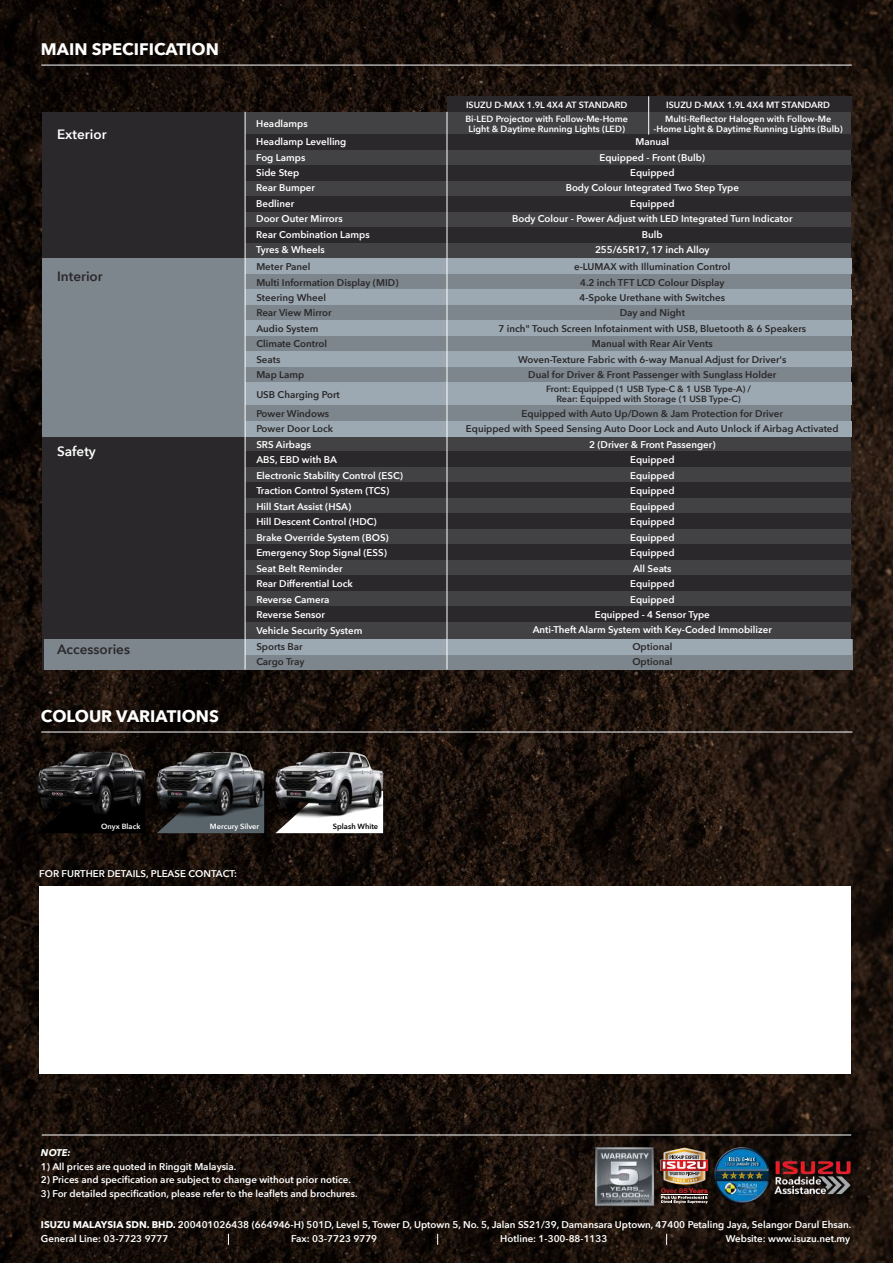
<style>
.page{position:relative;width:893px;height:1263px;background:#fff}
.page>*{position:absolute;margin:0;border:0;box-sizing:border-box;transform-origin:0 0}
.t1{font:700 16.65px "Avenir Next";color:#fff}
.t2{font:600 13.5px "Avenir Next";color:#2a282a}
.t3{font:600 13.5px "Avenir Next";color:#fff}
.t4{font:600 9.75px/15.5px "Avenir Next";color:#fff}
.t5{font:600 9.75px/15.5px "Avenir Next";color:#2a282a}
.t6{font:italic 700 9.75px "Avenir Next";color:#fff}
.t7{font:600 9px/9.9px "Avenir Next";color:#fff;text-align:center}
.t8{font:600 9px/9.9px "Avenir Next";color:#2a282a;text-align:center}
.t9{font:600 7.5px "Avenir Next";color:#fff}
.t10{font:600 7.5px "Avenir Next";color:#000}
.s1{font-weight:700}
</style>
<div class="page">
<img style="left:0;top:0;width:893px;height:1263px">
<hr style="left:41px;top:65px;width:811px;height:1px;background:#fff">
<hr style="left:42px;top:1135px;width:809px;height:1px;background:#fff">
<img style="left:661px;top:1147px;width:47px;height:56px">
<img style="left:715px;top:1148px;width:43px;height:55px">
<img style="left:724px;top:1162px;width:34px;height:6px">
<img style="left:728px;top:1156px;width:29px;height:1px">
<svg style="left:725px;top:1157px;width:33px;height:8px"></svg>
<svg style="left:721px;top:1171px;width:37px;height:8px"></svg>
<img style="left:758px;top:1142px;width:110px;height:71px">
<img style="left:590px;top:1143px;width:68px;height:68px">
<div style="left:43px;top:112px;width:808px;height:557px;background:#424143"></div>
<div style="left:43px;top:112px;width:202px;height:557px;background:#2a282a"></div>
<div style="left:43px;top:258px;width:808px;height:179px;background:#7d868d"></div>
<div style="left:44px;top:639px;width:808px;height:30px;background:#7d868d"></div>
<div style="left:245px;top:227px;width:606px;height:16px;background:#2a282a"></div>
<div style="left:245px;top:135px;width:606px;height:15px;background:#2a282a"></div>
<div style="left:447px;top:96px;width:404px;height:16px;background:#2a282a"></div>
<div style="left:245px;top:166px;width:606px;height:15px;background:#2a282a"></div>
<div style="left:245px;top:197px;width:606px;height:15px;background:#2a282a"></div>
<div style="left:245px;top:258px;width:606px;height:16px;background:#9da9b2"></div>
<div style="left:245px;top:289px;width:606px;height:16px;background:#9da9b2"></div>
<div style="left:245px;top:320px;width:606px;height:16px;background:#9da9b2"></div>
<div style="left:245px;top:351px;width:606px;height:16px;background:#9da9b2"></div>
<div style="left:245px;top:382px;width:606px;height:23px;background:#9da9b2"></div>
<div style="left:245px;top:421px;width:606px;height:16px;background:#9da9b2"></div>
<div style="left:245px;top:452px;width:606px;height:15px;background:#2a282a"></div>
<div style="left:245px;top:482px;width:606px;height:16px;background:#2a282a"></div>
<div style="left:245px;top:513px;width:606px;height:16px;background:#2a282a"></div>
<div style="left:245px;top:544px;width:606px;height:15px;background:#2a282a"></div>
<div style="left:245px;top:575px;width:606px;height:15px;background:#2a282a"></div>
<div style="left:245px;top:639px;width:606px;height:16px;background:#9da9b2"></div>
<div style="left:245px;top:606px;width:606px;height:15px;background:#2a282a"></div>
<hr style="left:447px;top:112px;width:1px;height:557px;background:#fff">
<hr style="left:648px;top:96px;width:1px;height:39px;background:#fff">
<hr style="left:245px;top:112px;width:1px;height:557px;background:#fff">
<hr style="left:41px;top:732px;width:811px;height:1px;background:#fff">
<div style="left:39px;top:887px;width:812px;height:187px;background:#fff"></div>
<svg style="left:38px;top:829px;width:107px;height:4px"></svg>
<svg style="left:157px;top:829px;width:107px;height:4px"></svg>
<svg style="left:276px;top:829px;width:107px;height:4px"></svg>
<img style="left:33px;top:734px;width:355px;height:95px">
<h1 class="t1" style="left:41px;top:35px;width:179px">MAIN SPECIFICATION</h1>
<h2 class="t3" style="left:57px;top:123px;width:51px">Exterior</h2>
<h2 class="t2" style="left:57px;top:264px;width:47px">Interior</h2>
<h2 class="t3" style="left:57px;top:440px;width:40px">Safety</h2>
<p class="t4" style="left:256px;top:116px;width:53px">Headlamps</p>
<p class="t4" style="left:256px;top:134px;width:115px">Headlamp Levelling<br>Fog Lamps<br>Side Step<br>Rear Bumper<br>Bedliner<br>Door Outer Mirrors<br>Rear Combination Lamps<br>Tyres &amp; Wheels</p>
<p class="t5" style="left:256px;top:259px;width:144px">Meter Panel<br>Multi Information Display (MID)<br>Steering Wheel<br>Rear View Mirror<br>Audio System<br>Climate Control<br>Seats<br>Map Lamp</p>
<p class="t5" style="left:256px;top:385px;width:85px;line-height:18.9px">USB Charging Port<br>Power Windows</p>
<p class="t5" style="left:256px;top:421px;width:78px">Power Door Lock</p>
<p class="t4" style="left:256px;top:437px;width:148px">SRS Airbags<br>ABS, EBD with BA<br>Electronic Stability Control (ESC)<br>Traction Control System (TCS)<br>Hill Start Assist (HSA)<br>Hill Descent Control (HDC)<br>Brake Override System (BOS)<br>Emergency Stop Signal (ESS)<br>Seat Belt Reminder<br>Rear Differential Lock<br>Reverse Camera<br>Reverse Sensor<br>Vehicle Security System</p>
<p class="t7" style="left:466px;top:99px;width:163px">ISUZU D-MAX 1.9L 4X4 AT STANDARD</p>
<p class="t7" style="left:666px;top:99px;width:165px">ISUZU D-MAX 1.9L 4X4 MT STANDARD</p>
<p class="t4" style="left:512px;top:134px;width:282px;text-align:center">Manual<br>Equipped - Front (Bulb)<br>Equipped<br>Body Colour Integrated Two Step Type<br>Equipped<br>Body Colour - Power Adjust with LED Integrated Turn Indicator<br>Bulb<br>255/65R17, 17 inch Alloy</p>
<p class="t7" style="left:465px;top:113px;width:164px">Bi-LED Projector with Follow-Me-Home<br>Light &amp; Daytime Running Lights (LED)</p>
<p class="t7" style="left:653px;top:113px;width:191px">Multi-Reflector Halogen with Follow-Me -Home Light &amp; Daytime Running Lights (Bulb)</p>
<p class="t5" style="left:498px;top:259px;width:309px;text-align:center">e-LUMAX with Illumination Control<br>4.2 inch TFT LCD Colour Display<br>4-Spoke Urethane with Switches<br>Day and Night<br>7 inch" Touch Screen Infotainment with USB, Bluetooth &amp; 6 Speakers Manual with Rear Air Vents<br>Woven-Texture Fabric with 6-way Manual Adjust for Driver's<br>Dual for Driver &amp; Front Passenger with Sunglass Holder</p>
<p class="t5" style="left:466px;top:406px;width:374px;text-align:center">Equipped with Auto Up/Down &amp; Jam Protection for Driver<br>Equipped with Speed Sensing Auto Door Lock and Auto Unlock if Airbag Activated</p>
<p class="t4" style="left:533px;top:437px;width:241px;text-align:center">2 (Driver &amp; Front Passenger)<br>Equipped<br>Equipped<br>Equipped<br>Equipped<br>Equipped<br>Equipped<br>Equipped<br>All Seats<br>Equipped<br>Equipped<br>Equipped - 4 Sensor Type<br>Anti-Theft Alarm System with Key-Coded Immobilizer</p>
<p class="t8" style="left:546px;top:384px;width:207px">Front: Equipped (1 USB Type-C &amp; 1 USB Type-A) /<br>Rear: Equipped with Storage (1 USB Type-C)</p>
<h2 class="t2" style="left:57px;top:638px;width:74px">Accessories</h2>
<p class="t5" style="left:256px;top:639px;width:50px">Sports Bar<br>Cargo Tray</p>
<p class="t5" style="left:632px;top:639px;width:41px">Optional<br>Optional</p>
<h1 class="t1" style="left:41px;top:702px;width:179px">COLOUR VARIATIONS</h1>
<p class="t9" style="left:101px;top:820px;width:41px">Onyx Black</p>
<p class="t9" style="left:210px;top:820px;width:51px">Mercury Silver</p>
<p class="t10" style="left:333px;top:820px;width:47px">Splash White</p>
<p class="t4" style="left:39px;top:865px;width:199px">FOR FURTHER DETAILS, PLEASE CONTACT:</p>
<p class="t6" style="left:41px;top:1144px;width:31px">NOTE:</p>
<p class="t4" style="left:41px;top:1158px;width:197px">1) All prices are quoted in Ringgit Malaysia.</p>
<p class="t4" style="left:41px;top:1172px;width:311px">2) Prices and specification are subject to change without prior notice.</p>
<p class="t4" style="left:41px;top:1185px;width:318px">3) For detailed specification, please refer to the leaflets and brochures.</p>
<p class="t4" style="left:41px;top:1217px;width:812px;line-height:14.2px"><span class="s1">ISUZU MALAYSIA SDN. BHD.</span> 200401026438 (664946-H) 501D, Level 5, Tower D, Uptown 5, No. 5, Jalan SS21/39, Damansara Uptown, 47400 Petaling Jaya, Selangor Darul Ehsan.<br>General Line: 03-7723 9777</p>
<p class="t4" style="left:291px;top:1230px;width:88px">Fax: 03-7723 9779</p>
<p class="t4" style="left:500px;top:1230px;width:109px">Hotline: 1-300-88-1133</p>
<p class="t4" style="left:726px;top:1230px;width:126px">Website: www.isuzu.net.my</p>
</div>
